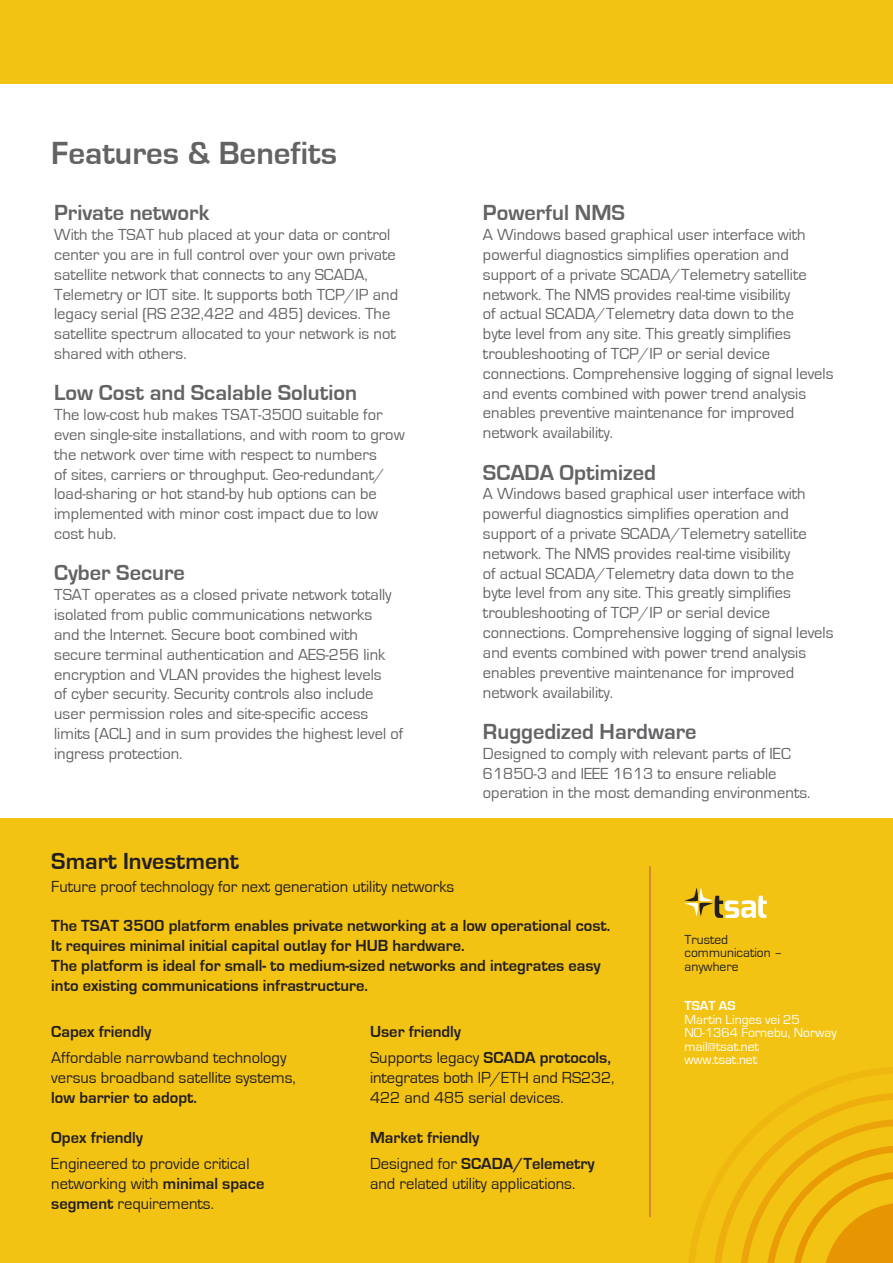
<style>
.page{position:relative;width:893px;height:1263px;background:#fff}
.page>*{position:absolute;margin:0;border:0;box-sizing:border-box;transform-origin:0 0}
.t1{font:700 33px "Eurostile";color:#636366}
.t2{font:700 24px "Eurostile";color:#231f20}
.t3{font:700 22.5px "Eurostile";color:#636366}
.t4{font:16.5px/19.8px "Eurostile";color:#636366}
.t5{font:700 16.5px/19.8px "Eurostile";color:#231f20}
.t6{font:16.5px/19.8px "Eurostile";color:#231f20}
.t7{font:13.5px/13.5px "Eurostile";color:#fff}
.t8{font:13.5px/13.5px "Eurostile";color:#231f20}
.t9{font:700 13.5px "Eurostile";color:#fff}
.s1{font-weight:700}
.s2{font-weight:400}
</style>
<div class="page">
<div style="left:0;top:818px;width:893px;height:445px;background:#f3c314"></div>
<div style="left:0;top:0;width:893px;height:83px;background:#f3c314"></div>
<svg style="left:689px;top:1067px;width:204px;height:196px"></svg>
<hr style="left:649px;top:866px;width:2px;height:351px;background:#ca7736">
<svg style="left:684px;top:888px;width:83px;height:30px"></svg>
<h1 class="t1" style="left:51px;top:135px;width:287px">Features &amp; Benefits</h1>
<h3 class="t3" style="left:54px;top:201px;width:157px">Private network</h3>
<p class="t4" style="left:54px;top:225px;width:345px">With the TSAT hub placed at your data or control center you are in full control over your own private satellite network that connects to any SCADA, Telemetry or IOT site. It supports both TCP/IP and legacy serial (RS 232,422 and 485) devices. The satellite spectrum allocated to your network is not shared with others.</p>
<h3 class="t3" style="left:54px;top:381px;width:304px">Low Cost and Scalable Solution</h3>
<p class="t4" style="left:54px;top:405px;width:352px">The low-cost hub makes TSAT-3500 suitable for even single-site installations, and with room to grow the network over time with respect to numbers<br>of sites, carriers or throughput. Geo-redundant/ load-sharing or hot stand-by hub options can be implemented with minor cost impact due to low cost hub.</p>
<h3 class="t3" style="left:54px;top:561px;width:132px">Cyber Secure</h3>
<p class="t4" style="left:54px;top:585px;width:350px">TSAT operates as a closed private network totally isolated from public communications networks<br>and the Internet. Secure boot combined with secure terminal authentication and AES-256 link encryption and VLAN provides the highest levels<br>of cyber security. Security controls also include user permission roles and site-specific access limits (ACL) and in sum provides the highest level of ingress protection.</p>
<h3 class="t3" style="left:483px;top:201px;width:143px">Powerful NMS</h3>
<p class="t4" style="left:483px;top:225px;width:352px">A Windows based graphical user interface with powerful diagnostics simplifies operation and support of a private SCADA/Telemetry satellite network. The NMS provides real-time visibility<br>of actual SCADA/Telemetry data down to the<br>byte level from any site. This greatly simplifies troubleshooting of TCP/IP or serial device connections. Comprehensive logging of signal levels and events combined with power trend analysis enables preventive maintenance for improved network availability.</p>
<h3 class="t3" style="left:483px;top:460px;width:175px">SCADA Optimized</h3>
<p class="t4" style="left:483px;top:484px;width:352px">A Windows based graphical user interface with powerful diagnostics simplifies operation and support of a private SCADA/Telemetry satellite network. The NMS provides real-time visibility<br>of actual SCADA/Telemetry data down to the<br>byte level from any site. This greatly simplifies troubleshooting of TCP/IP or serial device connections. Comprehensive logging of signal levels and events combined with power trend analysis enables preventive maintenance for improved network availability.</p>
<h3 class="t3" style="left:483px;top:719px;width:215px">Ruggedized Hardware</h3>
<p class="t4" style="left:483px;top:744px;width:329px">Designed to comply with relevant parts of IEC<br>61850-3 and IEEE 1613 to ensure reliable operation in the most demanding environments.</p>
<h2 class="t2" style="left:51px;top:848px;width:189px">Smart Investment</h2>
<p class="t6" style="left:51px;top:876px;width:405px">Future proof technology for next generation utility networks</p>
<p class="t5" style="left:51px;top:916px;width:561px">The TSAT 3500 platform enables private networking at a low operational cost.<br>It requires minimal initial capital outlay for HUB hardware.<br>The platform is ideal for small- to medium-sized networks and integrates easy into existing communications infrastructure.</p>
<p class="t5" style="left:51px;top:1022px;width:101px">Capex friendly</p>
<p class="t6" style="left:51px;top:1048px;width:246px">Affordable narrowband technology versus broadband satellite systems,</p>
<p class="t5" style="left:51px;top:1088px;width:147px">low barrier to adopt.</p>
<p class="t5" style="left:51px;top:1127px;width:93px">Opex friendly</p>
<p class="t6" style="left:51px;top:1154px;width:215px">Engineered to provide critical networking with <span class="s1">minimal space segment</span> requirements.</p>
<p class="t5" style="left:370px;top:1018px;width:243px;line-height:26.5px">User friendly<br><span class="s2">Supports legacy</span> SCADA protocols,</p>
<p class="t6" style="left:370px;top:1068px;width:246px">integrates both IP/ETH and RS232,<br>422 and 485 serial devices.</p>
<p class="t5" style="left:370px;top:1124px;width:226px;line-height:26.5px">Market friendly<br><span class="s2">Designed for</span> SCADA/Telemetry</p>
<p class="t6" style="left:370px;top:1174px;width:207px">and related utility applications.</p>
<p class="t8" style="left:684px;top:932px;width:99px">Trusted communication – anywhere</p>
<p class="t9" style="left:684px;top:999px;width:52px">TSAT AS</p>
<p class="t7" style="left:684px;top:1013px;width:154px">Martin Linges vei 25<br>NO-1364 Fornebu, Norway mail@tsat.net<br>www.tsat.net</p>
</div>
